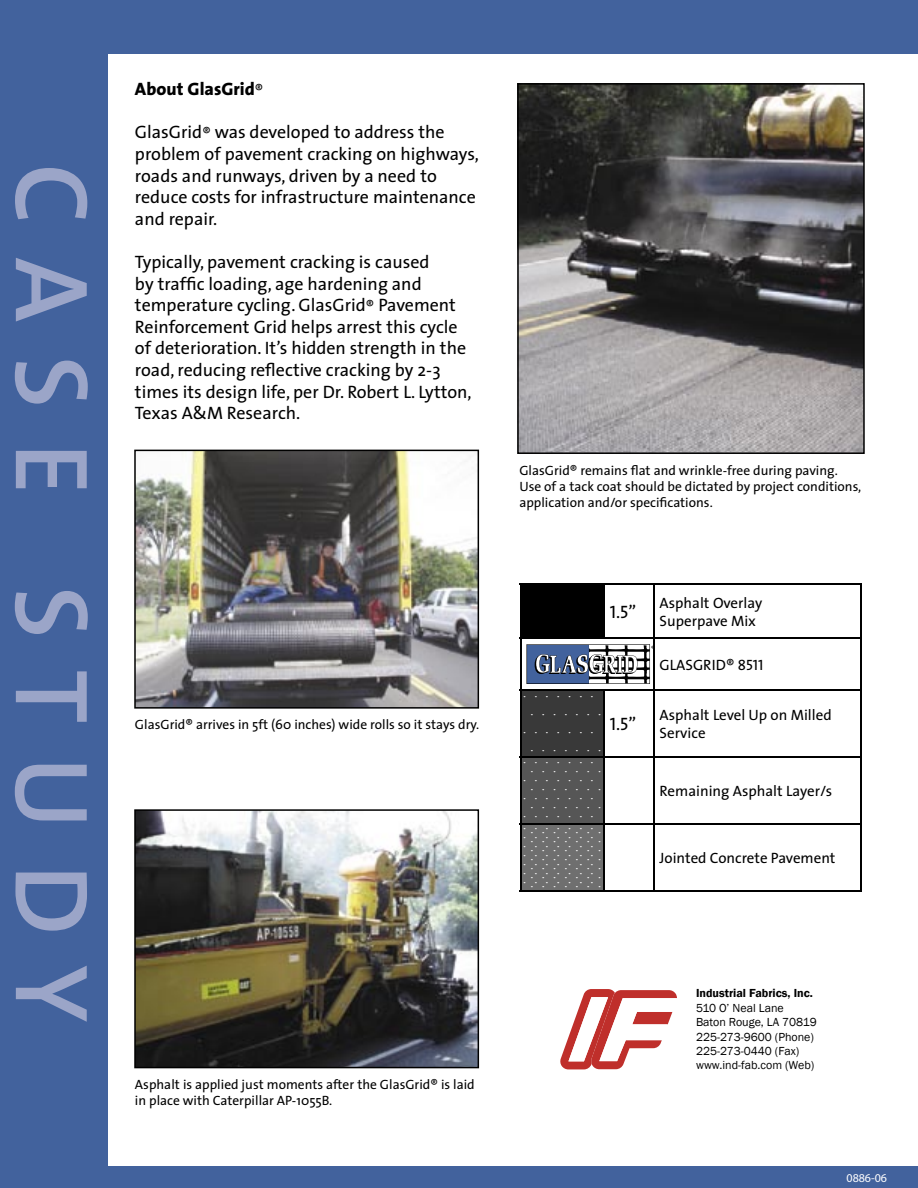
<style>
.page{position:relative;width:918px;height:1188px;background:#fff}
.page>*{position:absolute;margin:0;border:0;box-sizing:border-box;transform-origin:0 0}
.t1{font:105px "The Sans Semi Bold Caps";letter-spacing:.315em;color:#9ba5c8}
.t2{font:18px/21.6px "The Sans";color:#000}
.t3{font:800 18px "The Sans";color:#000}
.t4{font:18px "The Sans Caps";color:#000}
.t5{font:15px/18px "Times New Roman";color:#fff;text-align:center}
.t6{font:15px/18px "The Sans";color:#000}
.t7{font:15px "The Sans Caps";color:#000}
.t8{font:13.5px/16.2px "The Sans";color:#000}
.t9{font:12px/14.4px "Franklin Gothic";color:#000}
.t10{font:600 12px "Franklin Gothic";color:#000}
.t11{font:12px "Myriad Pro";color:#fff}
.s1{font-family:"The Sans Caps";font-weight:400;font-size:15px}
.s2{font-size:15px}
.s3{font-family:"The Sans Caps"}
</style>
<div class="page">
<svg style="left:560px;top:989px;width:117px;height:80px"></svg>
<img style="left:134px;top:450px;width:345px;height:259px">
<img style="left:134px;top:809px;width:345px;height:259px">
<div style="left:0;top:0;width:108px;height:1187px;background:#42629d"></div>
<div style="left:0;top:1167px;width:918px;height:21px;background:#42629d"></div>
<svg style="left:517px;top:83px;width:348px;height:371px;background:#686665"></svg>
<div style="left:521px;top:584px;width:83px;height:54px;background:#000"></div>
<div style="left:521px;top:690px;width:83px;height:67px;background:#393939"></div>
<div style="left:521px;top:757px;width:83px;height:67px;background:#565656"></div>
<div style="left:521px;top:824px;width:83px;height:67px;background:#6f6f6f"></div>
<hr style="left:604px;top:583px;width:50px;height:2px;background:#000">
<hr style="left:654px;top:583px;width:208px;height:2px;background:#000">
<hr style="left:653px;top:585px;width:1px;height:53px;background:#000">
<hr style="left:861px;top:585px;width:1px;height:53px;background:#000">
<hr style="left:654px;top:638px;width:208px;height:1px;background:#000">
<hr style="left:861px;top:639px;width:1px;height:50px;background:#000">
<hr style="left:654px;top:689px;width:208px;height:2px;background:#000">
<hr style="left:653px;top:691px;width:1px;height:65px;background:#000">
<hr style="left:861px;top:691px;width:1px;height:65px;background:#000">
<hr style="left:604px;top:756px;width:50px;height:2px;background:#000">
<hr style="left:654px;top:756px;width:208px;height:2px;background:#000">
<hr style="left:653px;top:758px;width:1px;height:65px;background:#000">
<hr style="left:861px;top:758px;width:1px;height:65px;background:#000">
<hr style="left:604px;top:823px;width:50px;height:2px;background:#000">
<hr style="left:654px;top:823px;width:208px;height:2px;background:#000">
<hr style="left:653px;top:825px;width:1px;height:65px;background:#000">
<hr style="left:861px;top:825px;width:1px;height:65px;background:#000">
<hr style="left:604px;top:890px;width:50px;height:2px;background:#000">
<hr style="left:654px;top:890px;width:208px;height:2px;background:#000">
<hr style="left:520px;top:583px;width:84px;height:2px;background:#000">
<hr style="left:520px;top:585px;width:1px;height:53px;background:#000">
<hr style="left:603px;top:585px;width:2px;height:53px;background:#000">
<hr style="left:520px;top:638px;width:84px;height:1px;background:#000">
<hr style="left:520px;top:639px;width:1px;height:50px;background:#000">
<hr style="left:604px;top:638px;width:50px;height:1px;background:#000">
<hr style="left:653px;top:639px;width:1px;height:50px;background:#000">
<hr style="left:604px;top:689px;width:50px;height:2px;background:#000">
<hr style="left:520px;top:689px;width:84px;height:2px;background:#000">
<hr style="left:520px;top:691px;width:1px;height:65px;background:#000">
<hr style="left:603px;top:691px;width:2px;height:65px;background:#000">
<hr style="left:520px;top:756px;width:84px;height:2px;background:#000">
<hr style="left:520px;top:758px;width:1px;height:65px;background:#000">
<hr style="left:603px;top:758px;width:2px;height:65px;background:#000">
<hr style="left:520px;top:823px;width:84px;height:2px;background:#000">
<hr style="left:520px;top:825px;width:1px;height:65px;background:#000">
<hr style="left:603px;top:825px;width:2px;height:65px;background:#000">
<hr style="left:520px;top:890px;width:84px;height:2px;background:#000">
<svg style="left:527px;top:644px;width:126px;height:40px"></svg>
<div style="left:0;top:0;width:918px;height:54px;background:#42629d"></div>
<h1 class="t1" style="left:139px;top:163px;width:861px;rotate:90deg">CASE STUDY</h1>
<p class="t3" style="left:135px;top:74px;width:130px">About GlasGrid<span class="s1">®</span></p>
<p class="t2" style="left:135px;top:121px;width:345px">GlasGrid<span class="s2">®</span> was developed to address the problem of pavement cracking on highways, roads and runways, driven by a need to reduce costs for infrastructure maintenance and repair.</p>
<p class="t2" style="left:135px;top:251px;width:338px">Typically, pavement cracking is caused<br>by traffic loading, age hardening and temperature cycling. GlasGrid<span class="s2">®</span> Pavement Reinforcement Grid helps arrest this cycle of deterioration. It’s hidden strength in the road, reducing reflective cracking by 2-3 times its design life, per Dr. Robert L. Lytton, Texas A&amp;M Research.</p>
<p class="t8" style="left:135px;top:716px;width:346px">GlasGrid® arrives in 5ft (60 inches) wide rolls so it stays dry.</p>
<p class="t8" style="left:135px;top:1076px;width:341px">Asphalt is applied just moments after the GlasGrid® is laid in place with Caterpillar AP-1055B.</p>
<p class="t8" style="left:519px;top:462px;width:343px">GlasGrid<span class="s3">®</span> remains flat and wrinkle-free during paving.<br>Use of a tack coat should be dictated by project conditions, application and/or specifications.</p>
<p class="t4" style="left:610px;top:597px;width:28px">1.5”</p>
<p class="t6" style="left:660px;top:593px;width:104px">Asphalt Overlay<br>Superpave Mix</p>
<p class="t7" style="left:660px;top:652px;width:105px">GLASGRID® 8511</p>
<p class="t5" style="left:523px;top:683px;width:80px">. . . . . . . . . . . . . . . . . . . . . . . . . . . .</p>
<p class="t5" style="left:523px;top:748px;width:73px">. . . . . . .</p>
<p class="t5" style="left:530px;top:757px;width:73px">. . . . . . .</p>
<p class="t5" style="left:523px;top:766px;width:73px">. . . . . . .</p>
<p class="t5" style="left:530px;top:775px;width:73px">. . . . . . .</p>
<p class="t5" style="left:523px;top:784px;width:73px">. . . . . . .</p>
<p class="t5" style="left:530px;top:793px;width:73px">. . . . . . .</p>
<p class="t5" style="left:523px;top:805px;width:73px;line-height:12px;text-align:left">. . . . . . . . . . . . . .</p>
<p class="t5" style="left:530px;top:819px;width:73px">. . . . . . .</p>
<p class="t5" style="left:523px;top:823px;width:73px">. . . . . . .</p>
<p class="t5" style="left:530px;top:828px;width:73px">. . . . . . .</p>
<p class="t5" style="left:523px;top:832px;width:73px">. . . . . . .</p>
<p class="t5" style="left:530px;top:837px;width:73px">. . . . . . .</p>
<p class="t5" style="left:523px;top:841px;width:73px">. . . . . . .</p>
<p class="t5" style="left:530px;top:846px;width:73px">. . . . . . .</p>
<p class="t5" style="left:523px;top:850px;width:73px">. . . . . . .</p>
<p class="t5" style="left:530px;top:855px;width:73px">. . . . . . .</p>
<p class="t5" style="left:523px;top:859px;width:73px">. . . . . . .</p>
<p class="t5" style="left:530px;top:864px;width:73px">. . . . . . .</p>
<p class="t5" style="left:523px;top:868px;width:73px">. . . . . . .</p>
<p class="t5" style="left:530px;top:873px;width:73px">. . . . . . .</p>
<p class="t4" style="left:610px;top:709px;width:28px">1.5”</p>
<p class="t6" style="left:660px;top:705px;width:174px">Asphalt Level Up on Milled<br>Service</p>
<p class="t6" style="left:660px;top:781px;width:174px">Remaining Asphalt Layer/s</p>
<p class="t6" style="left:660px;top:848px;width:177px">Jointed Concrete Pavement</p>
<p class="t10" style="left:696px;top:986px;width:118px">Industrial Fabrics, Inc.</p>
<p class="t9" style="left:696px;top:1001px;width:122px">510 O’ Neal Lane<br>Baton Rouge, LA 70819<br>225-273-9600 (Phone)<br>225-273-0440 (Fax) www.ind-fab.com (Web)</p>
<p class="t11" style="left:847px;top:1171px;width:42px">0886-06</p>
</div>
